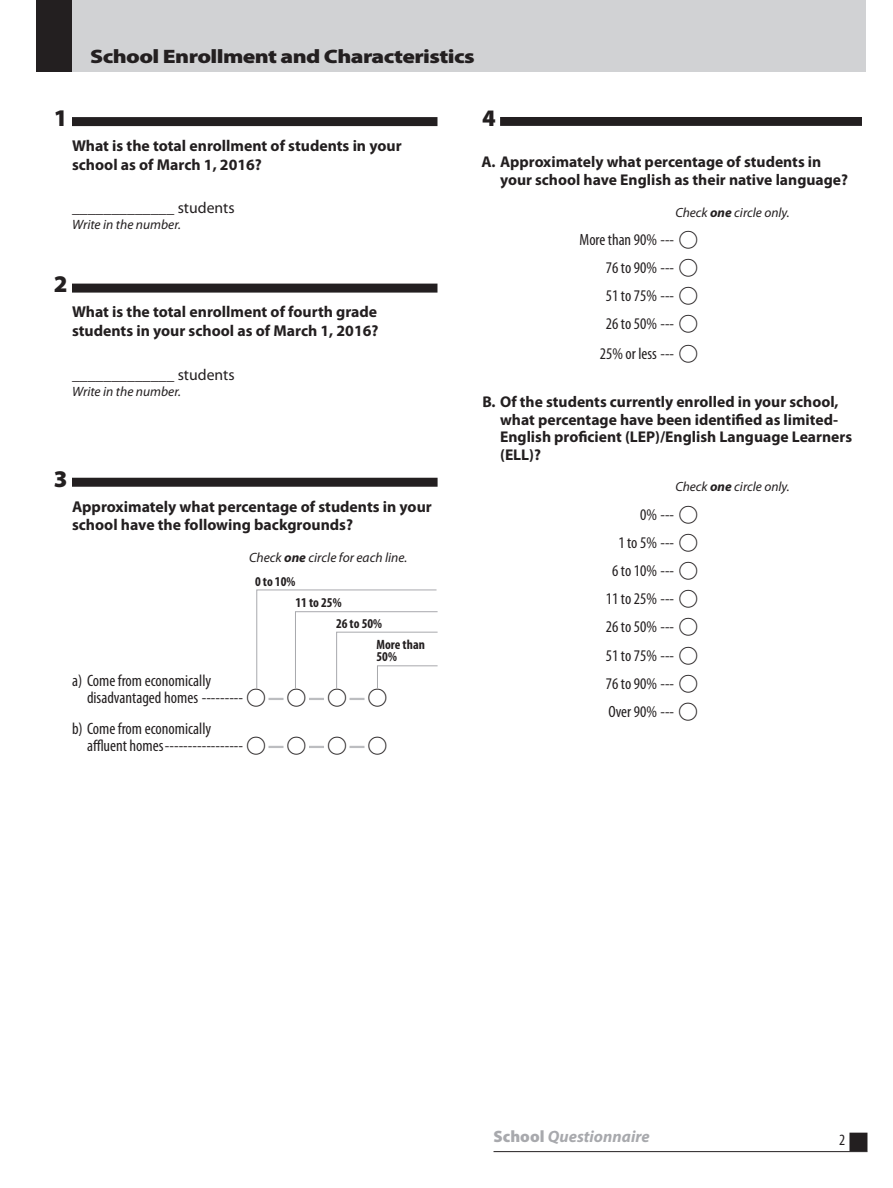
<style>
.page{position:relative;width:893px;height:1188px;background:#fff}
.page>*{position:absolute;margin:0;border:0;box-sizing:border-box;transform-origin:0 0}
.Numbers{font:900 24px "Myriad Pro";color:#231f20}
.Numbers-2{font:900 23.7px "Myriad Pro";color:#231f20}
.SubSectionHeader{font:900 19.5px "Myriad Pro";letter-spacing:-.025em;color:#231f20;scale:1.2 1}
.OptionsHorizontal_M{font:condensed 16.5px/16.5px "Myriad Pro";color:#231f20}
.t1{font:italic 700 16.5px "Myriad Pro";color:#a8a9ad}
.OptionVertical{font:condensed 16.35px "Myriad Pro";color:#231f20}
.Stem{font:700 15.75px/18.9px "Myriad Pro";color:#231f20}
.Blank{font:15.75px "Myriad Pro";color:#231f20}
.PageNumber_Right{font:condensed 15.75px "Myriad Pro";color:#231f20}
.StemPart_betc{font:700 15.6px/17.9px "Myriad Pro";color:#231f20}
.InstructBlank{font:italic 13.5px "Myriad Pro";color:#231f20}
.Label_Sch-TQ{font:700 condensed 13.5px/12px "Myriad Pro";color:#231f20}
.InstructOptionHor{font:italic 13.5px "Myriad Pro";color:#231f20}
.InstructOptionHor-2{font:italic 13.35px "Myriad Pro";color:#231f20}
.s1{font-weight:700}
.s2{font-family:"TIMSS options";font-stretch:normal;font-size:22.5px}
.s3{font-family:"TIMSS options";font-stretch:normal;font-size:22.35px}
.s4{font-weight:900;font-style:normal}
</style>
<div class="page">
<div style="left:850px;top:1133px;width:17px;height:17px;background:#231f20"></div>
<div style="left:849px;top:1133px;width:18px;height:18px;border:2px solid #231f20"></div>
<hr style="left:494px;top:1151px;width:373px;height:1px;background:#231f20">
<div style="left:36px;top:0;width:830px;height:72px;background:#d1d2d4"></div>
<div style="left:36px;top:0;width:36px;height:72px;background:#231f20"></div>
<div style="left:72px;top:117px;width:365px;height:9px;background:#231f20"></div>
<div style="left:72px;top:284px;width:365px;height:9px;background:#231f20"></div>
<div style="left:72px;top:478px;width:366px;height:9px;background:#231f20"></div>
<svg style="left:268px;top:698px;width:16px;height:2px"></svg>
<svg style="left:309px;top:698px;width:15px;height:2px"></svg>
<svg style="left:350px;top:698px;width:14px;height:2px"></svg>
<svg style="left:268px;top:746px;width:16px;height:2px"></svg>
<svg style="left:309px;top:746px;width:15px;height:2px"></svg>
<svg style="left:350px;top:746px;width:14px;height:2px"></svg>
<svg style="left:256px;top:589px;width:182px;height:100px"></svg>
<div style="left:500px;top:117px;width:362px;height:9px;background:#231f20"></div>
<p class="SubSectionHeader" style="left:90px;top:44px;width:322px">School Enrollment and Characteristics</p>
<p class="Numbers" style="left:54px;top:102px;width:15px">1</p>
<p class="Stem" style="left:72px;top:136px;width:331px">What is the total enrollment of students in your school as of March 1, 2016?</p>
<p class="Blank" style="left:72px;top:198px;width:164px">_____________ students</p>
<p class="InstructBlank" style="left:72px;top:217px;width:111px">Write in the number.</p>
<p class="Numbers" style="left:54px;top:268px;width:15px">2</p>
<p class="Stem" style="left:72px;top:302px;width:308px">What is the total enrollment of fourth grade students in your school as of March 1, 2016?</p>
<p class="Blank" style="left:72px;top:365px;width:164px">_____________ students</p>
<p class="InstructBlank" style="left:72px;top:383px;width:111px">Write in the number.</p>
<p class="Numbers" style="left:54px;top:463px;width:15px">3</p>
<p class="Stem" style="left:72px;top:496px;width:361px">Approximately what percentage of students in your school have the following backgrounds?</p>
<p class="InstructOptionHor" style="left:249px;top:549px;width:160px">Check <span class="s1">one</span> circle for each line.</p>
<p class="Label_Sch-TQ" style="left:255px;top:575px;width:42px">0 to 10%</p>
<p class="Label_Sch-TQ" style="left:295px;top:596px;width:48px">11 to 25%</p>
<p class="Label_Sch-TQ" style="left:336px;top:617px;width:48px">26 to 50%</p>
<p class="Label_Sch-TQ" style="left:376px;top:638px;width:50px">More than<br>50%</p>
<p class="OptionsHorizontal_M" style="left:87px;top:673px;width:302px;text-indent:-15px">a) Come from economically<br>disadvantaged homes --------- <span class="s2">A A A A</span></p>
<p class="OptionsHorizontal_M" style="left:87px;top:721px;width:302px;text-indent:-15px">b) Come from economically<br>affluent homes----------------- <span class="s2">A A A A</span></p>
<p class="Numbers-2" style="left:482px;top:102px;width:15px">4</p>
<p class="StemPart_betc" style="left:500px;top:153px;width:349px;text-indent:-19px">A. Approximately what percentage of students in your school have English as their native language?</p>
<p class="InstructOptionHor-2" style="left:675px;top:204px;width:116px">Check <span class="s1">one</span> circle only.</p>
<p class="OptionVertical" style="left:580px;top:230px;width:120px">More than 90% --- <span class="s3">A</span></p>
<p class="OptionVertical" style="left:606px;top:258px;width:94px">76 to 90% --- <span class="s3">A</span></p>
<p class="OptionVertical" style="left:606px;top:286px;width:94px">51 to 75% --- <span class="s3">A</span></p>
<p class="OptionVertical" style="left:606px;top:314px;width:94px">26 to 50% --- <span class="s3">A</span></p>
<p class="OptionVertical" style="left:600px;top:344px;width:100px">25% or less --- <span class="s3">A</span></p>
<p class="StemPart_betc" style="left:500px;top:392px;width:354px;text-indent:-18px">B. Of the students currently enrolled in your school, what percentage have been identified as limited-English proficient (LEP)/English Language Learners (ELL)?</p>
<p class="InstructOptionHor-2" style="left:675px;top:479px;width:116px">Check <span class="s1">one</span> circle only.</p>
<p class="OptionVertical" style="left:640px;top:504px;width:59px">0% --- <span class="s3">A</span></p>
<p class="OptionVertical" style="left:618px;top:532px;width:81px">1 to 5% --- <span class="s3">A</span></p>
<p class="OptionVertical" style="left:612px;top:561px;width:87px">6 to 10% --- <span class="s3">A</span></p>
<p class="OptionVertical" style="left:606px;top:589px;width:94px">11 to 25% --- <span class="s3">A</span></p>
<p class="OptionVertical" style="left:606px;top:617px;width:94px">26 to 50% --- <span class="s3">A</span></p>
<p class="OptionVertical" style="left:606px;top:645px;width:94px">51 to 75% --- <span class="s3">A</span></p>
<p class="OptionVertical" style="left:606px;top:674px;width:94px">76 to 90% --- <span class="s3">A</span></p>
<p class="OptionVertical" style="left:608px;top:702px;width:91px">Over 90% --- <span class="s2">A</span></p>
<p class="t1" style="left:494px;top:1126px;width:158px"><span class="s4">School</span> Questionnaire</p>
<p class="PageNumber_Right" style="left:839px;top:1130px;width:8px">2</p>
</div>
